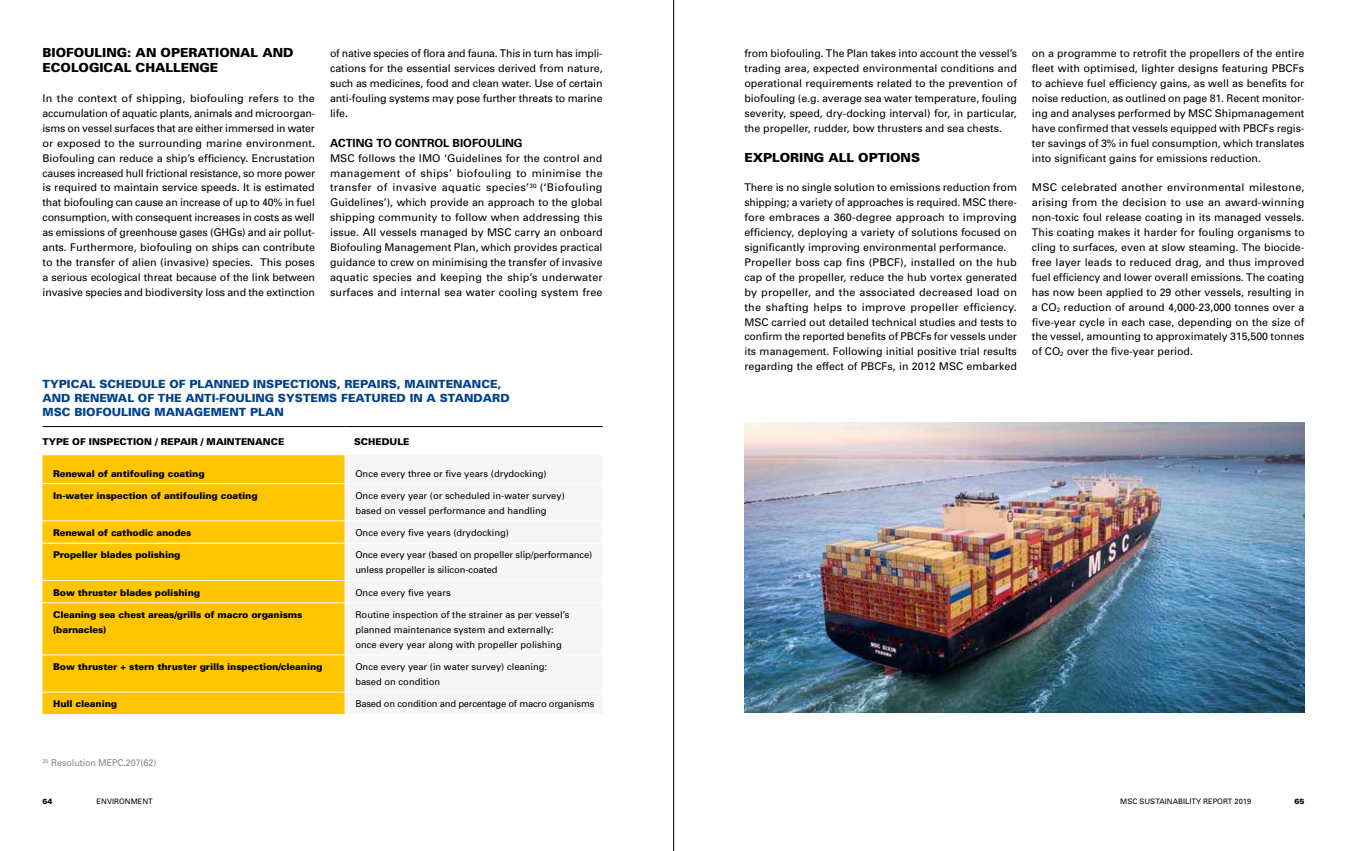
<style>
.page{position:relative;width:1347px;height:851px;background:#fff}
.page>*{position:absolute;margin:0;border:0;box-sizing:border-box;transform-origin:0 0}
.t1{font:900 12.5px/14.9px "Univers";color:#000}
.t2{font:900 11.25px/13.8px "Univers";color:#004289}
.t3{font:700 11.25px "Univers";color:#000}
.t4{font:10.62px/14.9px "Univers";color:#000;text-align:justify}
.t5{font:9.38px/14.9px "Univers";color:#000}
.t6{font:900 9.38px/14.9px "Univers";letter-spacing:-.01em;color:#000}
.t7{font:9.38px "Univers";letter-spacing:-.02em;color:#000}
.t8{font:9.38px "Univers";letter-spacing:-.01em;color:#878787;scale:.96 1}
.t9{font:7.5px "Univers";color:#000}
.t10{font:900 7.5px "Univers";color:#000}
</style>
<div class="page">
<div style="left:43px;top:455px;width:302px;height:259px;background:#ffc600"></div>
<hr style="left:43px;top:426px;width:302px;height:1px;background:#000">
<hr style="left:345px;top:426px;width:257px;height:1px;background:#000">
<hr style="left:43px;top:483px;width:302px;height:1px;background:#fff">
<hr style="left:43px;top:520px;width:302px;height:1px;background:#fff">
<hr style="left:43px;top:543px;width:302px;height:1px;background:#fff">
<hr style="left:43px;top:580px;width:302px;height:1px;background:#fff">
<hr style="left:43px;top:602px;width:302px;height:1px;background:#fff">
<hr style="left:43px;top:654px;width:302px;height:1px;background:#fff">
<hr style="left:43px;top:691px;width:302px;height:1px;background:#fff">
<img style="left:744px;top:422px;width:560px;height:290px">
<hr style="left:673px;top:0;width:1px;height:850px;background:#000">
<p class="t1" style="left:43px;top:45px;width:253px">BIOFOULING: AN OPERATIONAL AND<br>ECOLOGICAL CHALLENGE</p>
<p class="t4" style="left:43px;top:91px;width:274px">In the context of shipping, biofouling refers to the accumulation of aquatic plants, animals and microorgan&shy;isms on vessel surfaces that are either immersed in water or exposed to the surrounding marine environment.<br>Biofouling can reduce a ship’s efficiency. Encrustation causes increased hull frictional resistance, so more power is required to maintain service speeds. It is estimated that biofouling can cause an increase of up to 40% in fuel consumption, with consequent increases in costs as well as emissions of greenhouse gases (GHGs) and air pollut&shy;ants. Furthermore, biofouling on ships can contribute to the transfer of alien (invasive) species. This poses a serious ecological threat because of the link between invasive species and biodiversity loss and the extinction</p>
<p class="t4" style="left:330px;top:46px;width:274px">of native species of flora and fauna. This in turn has impli&shy;cations for the essential services derived from nature, such as medicines, food and clean water. Use of certain anti-fouling systems may pose further threats to marine life.</p>
<p class="t3" style="left:330px;top:135px;width:194px">ACTING TO CONTROL BIOFOULING</p>
<p class="t4" style="left:330px;top:150px;width:274px">MSC follows the IMO ‘Guidelines for the control and management of ships’ biofouling to minimise the transfer of invasive aquatic species’<sup>30</sup> (‘Biofouling Guidelines’), which provide an approach to the global shipping community to follow when addressing this issue. All vessels managed by MSC carry an onboard Biofouling Management Plan, which provides practical guidance to crew on minimising the transfer of invasive aquatic species and keeping the ship’s underwater surfaces and internal sea water cooling system free</p>
<p class="t2" style="left:43px;top:377px;width:468px">TYPICAL SCHEDULE OF PLANNED INSPECTIONS, REPAIRS, MAINTENANCE,<br>AND RENEWAL OF THE ANTI-FOULING SYSTEMS FEATURED IN A STANDARD<br>MSC BIOFOULING MANAGEMENT PLAN</p>
<p class="t6" style="left:43px;top:433px;width:243px">TYPE OF INSPECTION / REPAIR / MAINTENANCE</p>
<p class="t6" style="left:354px;top:433px;width:57px">SCHEDULE</p>
<p class="t6" style="left:53px;top:465px;width:153px">Renewal of antifouling coating</p>
<p class="t5" style="left:355px;top:465px;width:193px">Once every three or five years (drydocking)</p>
<p class="t6" style="left:53px;top:488px;width:206px">In-water inspection of antifouling coating</p>
<p class="t5" style="left:355px;top:488px;width:211px">Once every year (or scheduled in-water survey) based on vessel performance and handling</p>
<p class="t6" style="left:53px;top:525px;width:140px">Renewal of cathodic anodes</p>
<p class="t5" style="left:355px;top:525px;width:155px">Once every five years (drydocking)</p>
<p class="t6" style="left:53px;top:547px;width:129px">Propeller blades polishing</p>
<p class="t5" style="left:355px;top:547px;width:238px">Once every year (based on propeller slip/performance) unless propeller is silicon-coated</p>
<p class="t6" style="left:53px;top:584px;width:148px">Bow thruster blades polishing</p>
<p class="t5" style="left:355px;top:584px;width:97px">Once every five years</p>
<p class="t6" style="left:53px;top:607px;width:251px">Cleaning sea chest areas/grills of macro organisms (barnacles)</p>
<p class="t5" style="left:355px;top:607px;width:215px">Routine inspection of the strainer as per vessel’s planned maintenance system and externally: once every year along with propeller polishing</p>
<p class="t6" style="left:53px;top:659px;width:271px">Bow thruster + stern thruster grills inspection/cleaning</p>
<p class="t5" style="left:355px;top:659px;width:193px">Once every year (in water survey) cleaning: based on condition</p>
<p class="t6" style="left:53px;top:696px;width:65px">Hull cleaning</p>
<p class="t7" style="left:355px;top:698px;width:240px">Based on condition and percentage of macro organisms</p>
<p class="t8" style="left:43px;top:756px;width:120px"><sup>30</sup> Resolution MEPC.207(62)</p>
<p class="t4" style="left:744px;top:46px;width:274px">from biofouling. The Plan takes into account the vessel’s trading area, expected environmental conditions and operational requirements related to the prevention of biofouling (e.g. average sea water temperature, fouling severity, speed, dry-docking interval) for, in particular, the propeller, rudder, bow thrusters and sea chests.</p>
<p class="t1" style="left:744px;top:149px;width:177px">EXPLORING ALL OPTIONS</p>
<p class="t4" style="left:744px;top:180px;width:274px;text-align:left">There is no single solution to emissions reduction from shipping; a variety of approaches is required. MSC there&shy;fore embraces a 360-degree approach to improving efficiency, deploying a variety of solutions focused on significantly improving environmental performance.<br>Propeller boss cap fins (PBCF), installed on the hub cap of the propeller, reduce the hub vortex generated by propeller, and the associated decreased load on the shafting helps to improve propeller efficiency.<br>MSC carried out detailed technical studies and tests to confirm the reported benefits of PBCFs for vessels under its management. Following initial positive trial results regarding the effect of PBCFs, in 2012 MSC embarked</p>
<p class="t4" style="left:1032px;top:46px;width:274px">on a programme to retrofit the propellers of the entire fleet with optimised, lighter designs featuring PBCFs to achieve fuel efficiency gains, as well as benefits for noise reduction, as outlined on page 81. Recent monitor&shy;ing and analyses performed by MSC Shipmanagement have confirmed that vessels equipped with PBCFs regis&shy;ter savings of 3% in fuel consumption, which translates into significant gains for emissions reduction.</p>
<p class="t4" style="left:1032px;top:180px;width:274px">MSC celebrated another environmental milestone, arising from the decision to use an award-winning non-toxic foul release coating in its managed vessels.<br>This coating makes it harder for fouling organisms to cling to surfaces, even at slow steaming. The biocide&shy;free layer leads to reduced drag, and thus improved fuel efficiency and lower overall emissions. The coating has now been applied to 29 other vessels, resulting in a CO<sub>2</sub> reduction of around 4,000-23,000 tonnes over a five-year cycle in each case, depending on the size of the vessel, amounting to approximately 315,500 tonnes of CO<sub>2</sub> over the five-year period.</p>
<p class="t10" style="left:43px;top:796px;width:12px">64</p>
<p class="t9" style="left:97px;top:796px;width:58px">ENVIRONMENT</p>
<p class="t9" style="left:1120px;top:796px;width:132px">MSC SUSTAINABILITY REPORT 2019</p>
<p class="t10" style="left:1294px;top:796px;width:12px">65</p>
</div>
